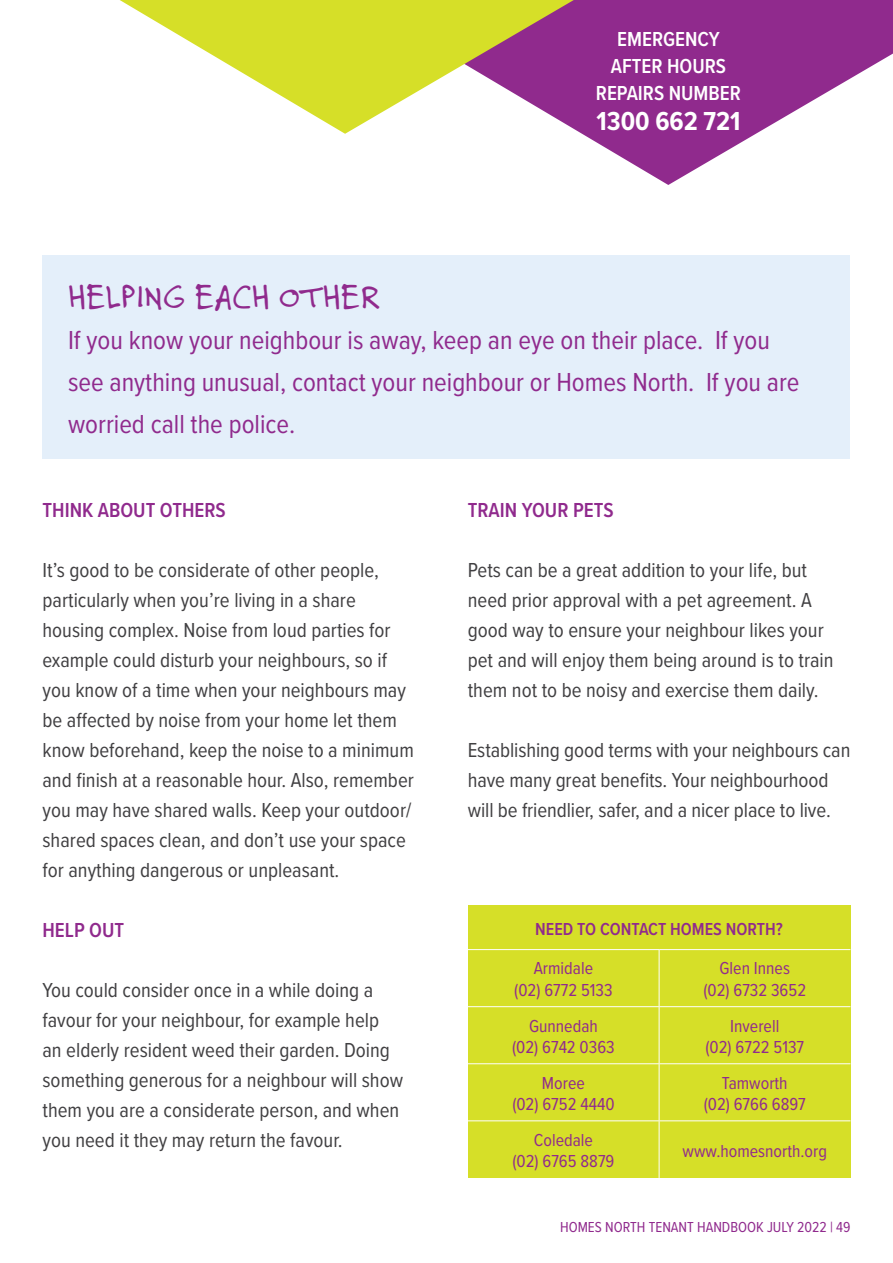
<style>
.page{position:relative;width:893px;height:1263px;background:#fff}
.page>*{position:absolute;margin:0;border:0;box-sizing:border-box;transform-origin:0 0}
.t1{font:36px "Felt Tip Roman";color:#902a8d}
.t2{font:27px/42px "Proxima Nova Cond";color:#902a8d}
.t3{font:700 27px "Proxima Nova Cond";color:#fff}
.t4{font:21px/30px "Proxima Nova Cond";color:#414042}
.t5{font:600 21px "Proxima Nova Cond";color:#902a8d}
.t6{font:600 21px/27px "Proxima Nova Cond";color:#fff;text-align:center}
.t7{font:18px/21.6px "Proxima Nova Cond";color:#902a8d;text-align:center}
.t8{font:600 18px "Proxima Nova Cond";color:#902a8d}
.t9{font:15px "Proxima Nova Cond";color:#902a8d}
</style>
<div class="page">
<svg style="left:582px;top:0;width:311px;height:185px;fill:#902a8d"></svg>
<svg style="left:120px;top:0;width:575px;height:134px"></svg>
<div style="left:468px;top:905px;width:382px;height:273px;background:#d6df28"></div>
<hr style="left:468px;top:949px;width:191px;height:1px;background:#fff">
<hr style="left:659px;top:949px;width:191px;height:1px;background:#fff">
<hr style="left:659px;top:950px;width:1px;height:56px;background:#fff">
<hr style="left:468px;top:1006px;width:191px;height:1px;background:#fff">
<hr style="left:659px;top:1006px;width:191px;height:1px;background:#fff">
<hr style="left:659px;top:1007px;width:1px;height:56px;background:#fff">
<hr style="left:468px;top:1063px;width:191px;height:1px;background:#fff">
<hr style="left:659px;top:1063px;width:191px;height:1px;background:#fff">
<hr style="left:659px;top:1064px;width:1px;height:56px;background:#fff">
<hr style="left:468px;top:1120px;width:191px;height:1px;background:#fff">
<hr style="left:659px;top:1120px;width:191px;height:1px;background:#fff">
<hr style="left:659px;top:1121px;width:1px;height:57px;background:#fff">
<div style="left:43px;top:255px;width:807px;height:203px;background:#e4effa"></div>
<p class="t6" style="left:596px;top:25px;width:147px">EMERGENCY<br>AFTER HOURS<br>REPAIRS NUMBER</p>
<p class="t3" style="left:597px;top:101px;width:145px">1300 662 721</p>
<h1 class="t1" style="left:68px;top:272px;width:314px">HELPING EACH OTHER</h1>
<p class="t2" style="left:68px;top:317px;width:733px">If you know your neighbour is away, keep an eye on their place. If you see anything unusual, contact your neighbour or Homes North. If you are worried call the police.</p>
<p class="t5" style="left:43px;top:495px;width:185px">THINK ABOUT OTHERS</p>
<p class="t4" style="left:43px;top:554px;width:373px">It’s good to be considerate of other people, particularly when you’re living in a share housing complex. Noise from loud parties for example could disturb your neighbours, so if you know of a time when your neighbours may be affected by noise from your home let them know beforehand, keep the noise to a minimum and finish at a reasonable hour. Also, remember you may have shared walls. Keep your outdoor/ shared spaces clean, and don’t use your space for anything dangerous or unpleasant.</p>
<p class="t5" style="left:43px;top:915px;width:83px">HELP OUT</p>
<p class="t4" style="left:43px;top:974px;width:362px">You could consider once in a while doing a favour for your neighbour, for example help an elderly resident weed their garden. Doing something generous for a neighbour will show them you are a considerate person, and when you need it they may return the favour.</p>
<p class="t5" style="left:468px;top:495px;width:147px">TRAIN YOUR PETS</p>
<p class="t4" style="left:468px;top:554px;width:367px">Pets can be a great addition to your life, but need prior approval with a pet agreement. A good way to ensure your neighbour likes your pet and will enjoy them being around is to train them not to be noisy and exercise them daily.</p>
<p class="t4" style="left:468px;top:735px;width:384px">Establishing good terms with your neighbours can have many great benefits. Your neighbourhood will be friendlier, safer, and a nicer place to live.</p>
<p class="t8" style="left:535px;top:915px;width:249px">NEED TO CONTACT HOMES NORTH?</p>
<p class="t7" style="left:514px;top:957px;width:100px">Armidale<br>(02) 6772 5133</p>
<p class="t7" style="left:703px;top:957px;width:104px">Glen Innes<br>(02) 6732 3652</p>
<p class="t7" style="left:512px;top:1014px;width:104px">Gunnedah<br>(02) 6742 0363</p>
<p class="t7" style="left:705px;top:1014px;width:100px">Inverell<br>(02) 6722 5137</p>
<p class="t7" style="left:512px;top:1071px;width:104px">Moree<br>(02) 6752 4440</p>
<p class="t7" style="left:704px;top:1071px;width:104px">Tamworth<br>(02) 6766 6897</p>
<p class="t7" style="left:512px;top:1128px;width:104px">Coledale<br>(02) 6765 8879</p>
<p class="t7" style="left:683px;top:1139px;width:146px">www.homesnorth.org</p>
<p class="t9" style="left:560px;top:1216px;width:292px">HOMES NORTH TENANT HANDBOOK JULY 2022 | 49</p>
</div>
